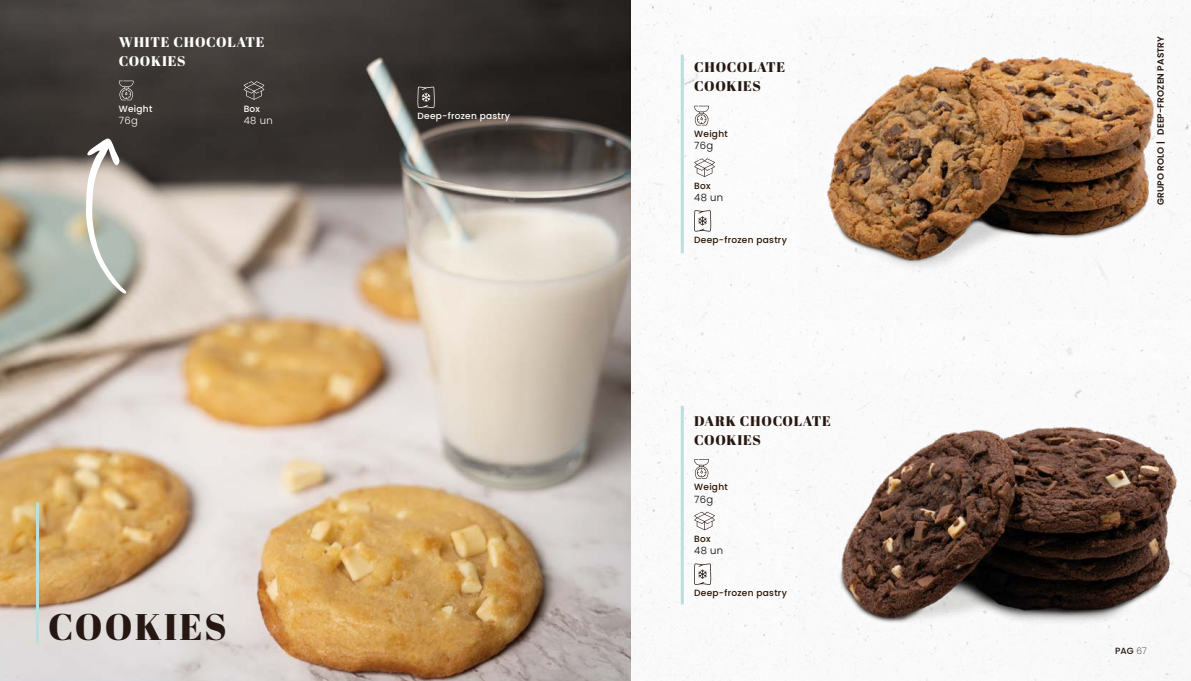
<style>
.page{position:relative;width:1191px;height:681px;background:#fff}
.page>*{position:absolute;margin:0;border:0;box-sizing:border-box;transform-origin:0 0}
.t1{font:37px "Abril Fatface";letter-spacing:.06em;color:#261713}
.t2{font:14px/19px "Abril Fatface";letter-spacing:.05em;color:#261711}
.t3{font:14px/19px "Abril Fatface";letter-spacing:.05em;color:#fff}
.t4{font:300 10px "Poppins";letter-spacing:.03em;color:#000}
.t5{font:300 10px "Poppins";letter-spacing:.03em;color:#fff}
.t6{font:500 9px "Poppins";letter-spacing:.03em;color:#281200}
.t7{font:600 9px "Poppins";letter-spacing:.01em;color:#26160f}
.t8{font:500 9px "Poppins";letter-spacing:.03em;color:#fff}
.t9{font:500 9px "Poppins";color:#261611}
.s1{font-weight:200}
</style>
<div class="page">
<img style="left:0;top:0;width:630px;height:680px">
<hr style="left:36px;top:502px;width:3px;height:142px;background:#badfdc">
<svg style="left:417px;top:87px;width:18px;height:21px"></svg>
<svg style="left:119px;top:81px;width:15px;height:19px"></svg>
<svg style="left:244px;top:81px;width:20px;height:19px"></svg>
<svg style="left:86px;top:136px;width:41px;height:161px"></svg>
<img style="left:798px;top:16px;width:393px;height:303px">
<svg style="left:694px;top:106px;width:15px;height:19px"></svg>
<svg style="left:694px;top:158px;width:21px;height:19px"></svg>
<svg style="left:694px;top:459px;width:15px;height:19px"></svg>
<svg style="left:694px;top:511px;width:21px;height:19px"></svg>
<svg style="left:694px;top:210px;width:17px;height:21px"></svg>
<svg style="left:694px;top:563px;width:17px;height:21px"></svg>
<hr style="left:681px;top:405px;width:3px;height:199px;background:#badfdc">
<hr style="left:681px;top:55px;width:3px;height:198px;background:#badfdc">
<img style="left:798px;top:372px;width:393px;height:308px">
<h2 class="t3" style="left:119px;top:32px;width:147px">WHITE CHOCOLATE<br>COOKIES</h2>
<p class="t8" style="left:119px;top:104px;width:35px">Weight</p>
<p class="t5" style="left:119px;top:115px;width:20px">76g</p>
<p class="t8" style="left:244px;top:103px;width:18px">Box</p>
<p class="t5" style="left:244px;top:114px;width:30px">48 un</p>
<p class="t8" style="left:417px;top:110px;width:94px">Deep-frozen pastry</p>
<h1 class="t1" style="left:48px;top:600px;width:180px">COOKIES</h1>
<h2 class="t2" style="left:694px;top:57px;width:92px">CHOCOLATE<br>COOKIES</h2>
<p class="t6" style="left:694px;top:129px;width:35px">Weight</p>
<p class="t4" style="left:694px;top:140px;width:20px">76g</p>
<p class="t6" style="left:694px;top:180px;width:18px">Box</p>
<p class="t4" style="left:694px;top:192px;width:30px">48 un</p>
<p class="t6" style="left:694px;top:234px;width:94px">Deep-frozen pastry</p>
<h2 class="t2" style="left:694px;top:410px;width:138px">DARK CHOCOLATE<br>COOKIES</h2>
<p class="t6" style="left:694px;top:482px;width:35px">Weight</p>
<p class="t4" style="left:694px;top:493px;width:20px">76g</p>
<p class="t6" style="left:694px;top:533px;width:18px">Box</p>
<p class="t4" style="left:694px;top:544px;width:30px">48 un</p>
<p class="t6" style="left:694px;top:587px;width:94px">Deep-frozen pastry</p>
<p class="t7" style="left:1155px;top:205px;width:171px;rotate:-90deg">GRUPO ROLO | DEEP-FROZEN PASTRY</p>
<p class="t9" style="left:1115px;top:645px;width:33px">PAG <span class="s1">67</span></p>
</div>
